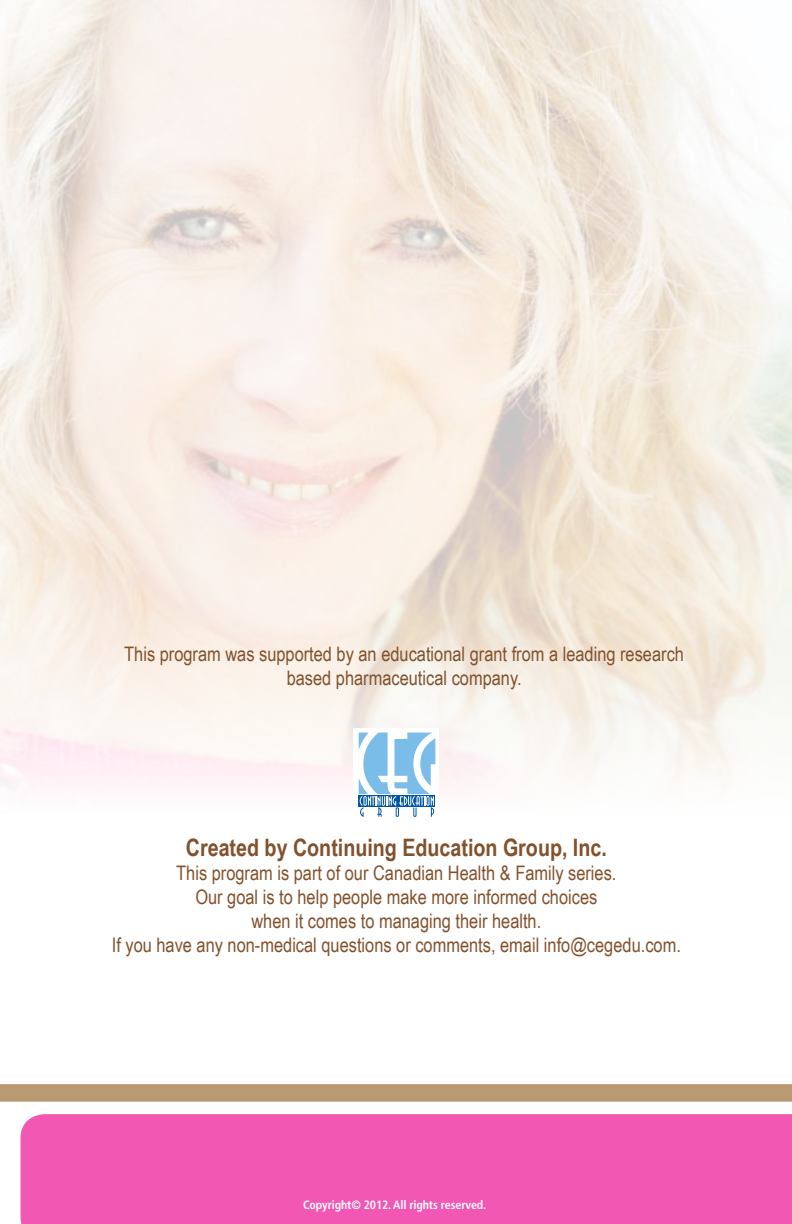
<style>
.page{position:relative;width:792px;height:1224px;background:#fff}
.page>*{position:absolute;margin:0;border:0;box-sizing:border-box;transform-origin:0 0}
.t1{font:700 24px "Arial Narrow";color:#83512c}
.t2{font:20px/24px "Arial Narrow";color:#83512c;text-align:center}
.t3{font:700 condensed 12px "Frutiger";letter-spacing:-.01em;color:#fff}
</style>
<div class="page">
<svg style="left:0;top:1084px;width:792px;height:18px;background:#bb9d74"></svg>
<div style="left:21px;top:1114px;width:771px;height:110px;background:#f257b3"></div>
<svg style="left:359px;top:733px;width:76px;height:84px"></svg>
<p class="t2" style="left:124px;top:641px;width:561px">This program was supported by an educational grant from a leading research based pharmaceutical company.</p>
<p class="t1" style="left:186px;top:830px;width:423px">Created by Continuing Education Group, Inc.</p>
<p class="t2" style="left:112px;top:860px;width:571px">This program is part of our Canadian Health &amp; Family series.<br>Our goal is to help people make more informed choices<br>when it comes to managing their health.<br>If you have any non-medical questions or comments, email info@cegedu.com.</p>
<p class="t3" style="left:303px;top:1198px;width:185px">Copyright© 2012. All rights reserved.</p>
</div>
